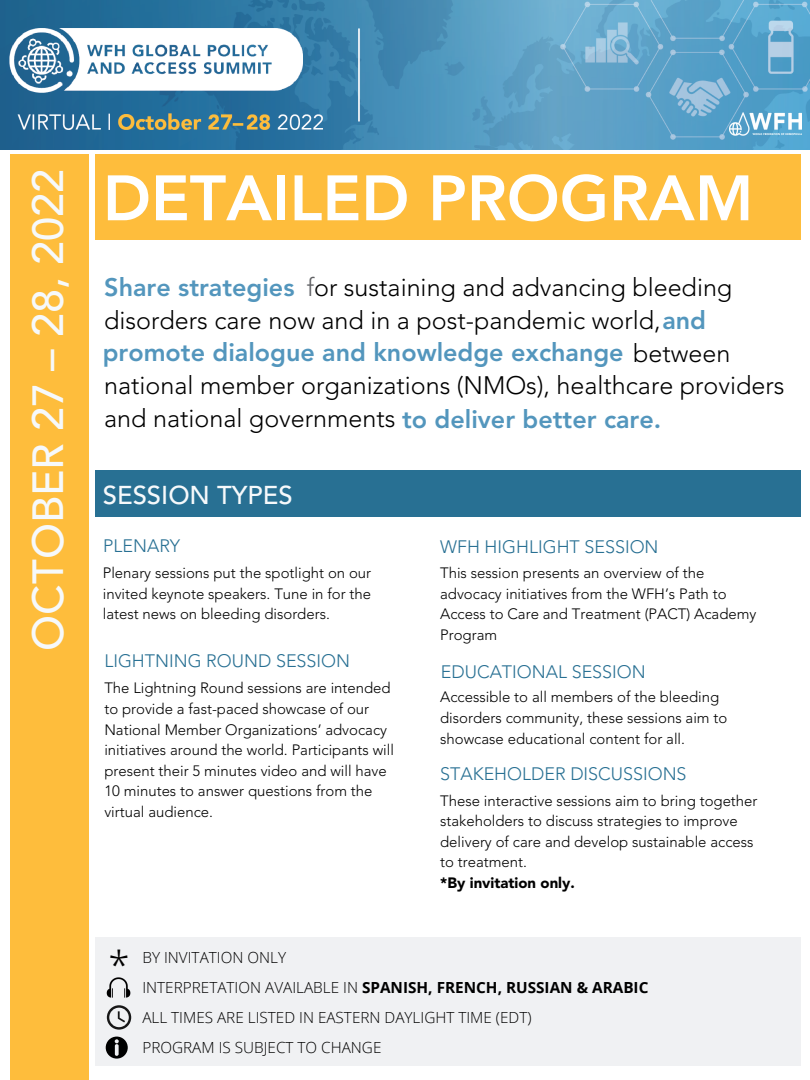
<style>
.page{position:relative;width:810px;height:1080px;background:#fff}
.page>*{position:absolute;margin:0;border:0;box-sizing:border-box;transform-origin:0 0}
.t1{font:800 63.44px "Avenir LT Std";color:#fff}
.t2{font:500 43.31px "Avenir LT Std";color:#f6f9fb}
.t3{font:300 38.44px "Open Sans";color:#000}
.t4{font:500 25.62px "Avenir LT Std";color:#f6f9fb}
.t5{font:300 25.12px/32.8px "Avenir LT Std";color:#000}
.t6{font:800 25.12px "Avenir LT Std";color:#5396bd}
.t7{font:300 17.94px "Avenir LT Std";color:#287093}
.t8{font:300 15.31px/30.2px "Open Sans";color:#000}
.t9{font:700 15.31px "Open Sans";color:#000}
.t10{font:300 14.94px/20.6px "Avenir LT Std";color:#000}
.t11{font:900 14.94px "Avenir LT Std";color:#000}
.s1{color:#616265}
.s2{font-weight:800;color:#5396bd}
.s3{font-weight:300}
</style>
<div class="page">
<div style="left:10px;top:155px;width:78px;height:925px;background:#febd3c"></div>
<div style="left:95px;top:938px;width:705px;height:128px;background:#f0f1f3"></div>
<img style="left:106px;top:978px;width:25px;height:20px">
<svg style="left:107px;top:1005px;width:24px;height:25px"></svg>
<div style="left:95px;top:471px;width:705px;height:46px;background:#287093"></div>
<svg style="left:106px;top:1037px;width:22px;height:22px"></svg>
<div style="left:95px;top:155px;width:705px;height:85px;background:#febd3c"></div>
<img style="left:0;top:0;width:810px;height:150px">
<img style="left:729px;top:113px;width:72px;height:22px">
<h2 class="t2" style="left:30px;top:651px;width:483px;rotate:-90deg">OCTOBER 27 – 28, 2022</h2>
<h1 class="t1" style="left:103px;top:172px;width:652px">DETAILED PROGRAM</h1>
<p class="t5" style="left:103px;top:273px;width:683px;text-indent:204px"><span class="s1">f</span>or sustaining and advancing bleeding disorders care now and in a post-pandemic world,<span class="s2">and promote dialogue and knowledge exchange</span> between national member organizations (NMOs), healthcare providers and national governments <span class="s2">to deliver better care.</span></p>
<h3 class="t6" style="left:104px;top:277px;width:192px">Share strategies</h3>
<h3 class="t4" style="left:103px;top:485px;width:191px">SESSION TYPES</h3>
<p class="t7" style="left:103px;top:538px;width:79px">PLENARY</p>
<p class="t10" style="left:103px;top:564px;width:270px;text-align:justify">Plenary sessions put the spotlight on our invited keynote speakers. Tune in for the latest news on bleeding disorders.</p>
<p class="t7" style="left:104px;top:654px;width:247px">LIGHTNING ROUND SESSION</p>
<p class="t10" style="left:104px;top:679px;width:291px">The Lightning Round sessions are intended to provide a fast-paced showcase of our National Member Organizations’ advocacy initiatives around the world. Participants will present their 5 minutes video and will have 10 minutes to answer questions from the virtual audience.</p>
<h3 class="t3" style="left:109px;top:938px;width:23px">*</h3>
<p class="t8" style="left:142px;top:942px;width:145px">BY INVITATION ONLY</p>
<p class="t7" style="left:440px;top:540px;width:220px">WFH HIGHLIGHT SESSION</p>
<p class="t10" style="left:440px;top:564px;width:318px">This session presents an overview of the advocacy initiatives from the WFH’s Path to Access to Care and Treatment (PACT) Academy Program</p>
<p class="t7" style="left:441px;top:664px;width:206px">EDUCATIONAL SESSION</p>
<p class="t10" style="left:440px;top:688px;width:289px">Accessible to all members of the bleeding disorders community, these sessions aim to showcase educational content for all.</p>
<p class="t7" style="left:440px;top:766px;width:248px">STAKEHOLDER DISCUSSIONS</p>
<p class="t10" style="left:440px;top:791px;width:319px">These interactive sessions aim to bring together stakeholders to discuss strategies to improve delivery of care and develop sustainable access to treatment.</p>
<p class="t11" style="left:440px;top:877px;width:136px">*By invitation only.</p>
<p class="t9" style="left:142px;top:977px;width:508px"><span class="s3">INTERPRETATION AVAILABLE IN</span> SPANISH, FRENCH, RUSSIAN &amp; ARABIC</p>
<p class="t8" style="left:142px;top:1002px;width:391px">ALL TIMES ARE LISTED IN EASTERN DAYLIGHT TIME (EDT)<br>PROGRAM IS SUBJECT TO CHANGE</p>
</div>
